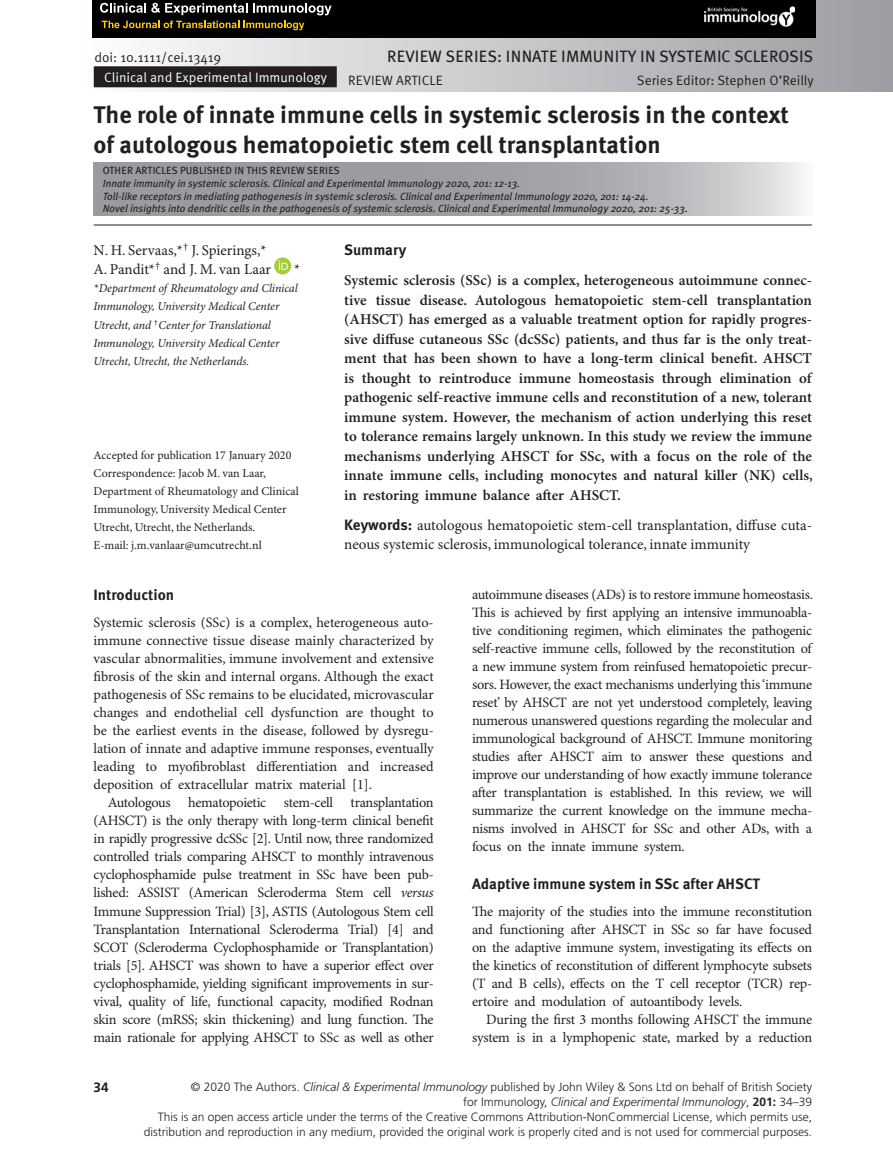
<style>
.page{position:relative;width:893px;height:1174px;background:#fff}
.page>*{position:absolute;margin:0;border:0;box-sizing:border-box;transform-origin:0 0}
.t1{font:700 24px/30px "Meta Pro";color:#231f20}
.t2{font:16.5px "Meta Plus";letter-spacing:.005em;color:#231f20}
.t3{font:600 15px/19.5px "Minion Pro";color:#231f20;text-align:justify}
.t4{font:15px/19.5px "Minion Pro";color:#231f20}
.t5{font:700 15px "Meta Pro";color:#231f20}
.t6{font:14.25px/18px "Minion Pro";letter-spacing:-.02em;color:#231f20;text-align:justify}
.t7{font:13.5px "Meta Pro";color:#231f20}
.t8{font:13.5px "Meta Pro";color:#fff}
.t9{font:700 13.5px "Frutiger LT Std";color:#231f20}
.t10{font:300 12px/15px "Frutiger LT Std";color:#231f20;text-align:right}
.t11{font:12px/18px "Minion Pro";color:#231f20}
.t12{font:italic 12px/18px "Minion Pro";letter-spacing:-.01em;color:#231f20}
.t13{font:italic 10.5px/12.6px "Meta Plus";color:#231f20}
.t14{font:10.5px "Meta Plus";letter-spacing:.01em;color:#231f20}
.s1{font-family:"Meta Pro";font-weight:700}
.s2{font-style:italic}
.s3{font-weight:700}
</style>
<div class="page">
<svg style="left:274px;top:257px;width:17px;height:17px"></svg>
<svg style="left:279px;top:260px;width:9px;height:10px"></svg>
<hr style="left:94px;top:225px;width:718px;height:1px;background:#231f20">
<div style="left:0;top:0;width:893px;height:91px;background:linear-gradient(to right,#fff,#9b9da1)"></div>
<div style="left:95px;top:67px;width:241px;height:20px;background:#231f20"></div>
<div style="left:94px;top:66px;width:243px;height:21px;border:2px solid #231f20"></div>
<svg style="left:94px;top:163px;width:710px;height:52px;background:#a7a9ac"></svg>
<div style="left:92px;top:0;width:723px;height:38px;background:#000"></div>
<svg style="left:100px;top:3px;width:147px;height:12px"></svg>
<svg style="left:253px;top:3px;width:79px;height:12px"></svg>
<svg style="left:102px;top:21px;width:202px;height:9px"></svg>
<img style="left:704px;top:7px;width:91px;height:20px">
<p class="t7" style="left:94px;top:49px;width:128px">doi: 10.1111/cei.13419</p>
<p class="t2" style="left:387px;top:47px;width:428px">REVIEW SERIES: INNATE IMMUNITY IN SYSTEMIC SCLEROSIS</p>
<p class="t8" style="left:104px;top:69px;width:224px">Clinical and Experimental Immunology</p>
<p class="t7" style="left:348px;top:72px;width:94px">Review Article</p>
<p class="t7" style="left:637px;top:72px;width:178px">Series Editor: Stephen O’Reilly</p>
<h1 class="t1" style="left:94px;top:100px;width:697px">The role of innate immune cells in systemic sclerosis in the context of autologous hematopoietic stem cell transplantation</h1>
<p class="t14" style="left:103px;top:165px;width:239px">OTHER ARTICLES PUBLISHED IN THIS REVIEW SERIES</p>
<p class="t13" style="left:103px;top:177px;width:587px">Innate immunity in systemic sclerosis. Clinical and Experimental Immunology 2020, 201: 12-13.<br>Toll-like receptors in mediating pathogenesis in systemic sclerosis. Clinical and Experimental Immunology 2020, 201: 14-24.<br>Novel insights into dendritic cells in the pathogenesis of systemic sclerosis. Clinical and Experimental Immunology 2020, 201: 25-33.</p>
<p class="t4" style="left:94px;top:241px;width:179px">N. H. Servaas,*<sup>†</sup> J. Spierings,*<br>A. Pandit*<sup>†</sup> and J. M. van Laar</p>
<p class="t4" style="left:294px;top:260px;width:8px">*</p>
<p class="t12" style="left:94px;top:280px;width:206px">*Department of Rheumatology and Clinical Immunology, University Medical Center Utrecht, and <sup>†</sup>Center for Translational Immunology, University Medical Center Utrecht, Utrecht, the Netherlands.</p>
<p class="t11" style="left:94px;top:447px;width:207px">Accepted for publication 17 January 2020<br>Correspondence: Jacob M. van Laar, Department of Rheumatology and Clinical Immunology, University Medical Center Utrecht, Utrecht, the Netherlands.<br>E-mail: j.m.vanlaar@umcutrecht.nl</p>
<p class="t5" style="left:344px;top:241px;width:63px">Summary</p>
<p class="t3" style="left:344px;top:271px;width:470px">Systemic sclerosis (SSc) is a complex, heterogeneous autoimmune connec&shy;tive tissue disease. Autologous hematopoietic stem-cell transplantation (AHSCT) has emerged as a valuable treatment option for rapidly progres&shy;sive diffuse cutaneous SSc (dcSSc) patients, and thus far is the only treat&shy;ment that has been shown to have a long-term clinical benefit. AHSCT is thought to reintroduce immune homeostasis through elimination of pathogenic self-reactive immune cells and reconstitution of a new, tolerant immune system. However, the mechanism of action underlying this reset to tolerance remains largely unknown. In this study we review the immune mechanisms underlying AHSCT for SSc, with a focus on the role of the innate immune cells, including monocytes and natural killer (NK) cells, in restoring immune balance after AHSCT.</p>
<p class="t4" style="left:344px;top:516px;width:468px"><span class="s1">Keywords:</span> autologous hematopoietic stem-cell transplantation, diffuse cuta&shy;neous systemic sclerosis, immunological tolerance, innate immunity</p>
<p class="t5" style="left:94px;top:585px;width:82px">Introduction</p>
<p class="t6" style="left:94px;top:614px;width:342px">Systemic sclerosis (SSc) is a complex, heterogeneous auto&shy;immune connective tissue disease mainly characterized by vascular abnormalities, immune involvement and extensive fibrosis of the skin and internal organs. Although the exact pathogenesis of SSc remains to be elucidated, microvascular changes and endothelial cell dysfunction are thought to be the earliest events in the disease, followed by dysregu&shy;lation of innate and adaptive immune responses, eventually leading to myofibroblast differentiation and increased deposition of extracellular matrix material [1].</p>
<p class="t6" style="left:94px;top:794px;width:342px;text-indent:14px">Autologous hematopoietic stem-cell transplantation (AHSCT) is the only therapy with long-term clinical benefit in rapidly progressive dcSSc [2]. Until now, three randomized controlled trials comparing AHSCT to monthly intravenous cyclophosphamide pulse treatment in SSc have been pub&shy;lished: ASSIST (American Scleroderma Stem cell <span class="s2">versus </span>Immune Suppression Trial) [3], ASTIS (Autologous Stem cell Transplantation International Scleroderma Trial) [4] and SCOT (Scleroderma Cyclophosphamide or Transplantation) trials [5]. AHSCT was shown to have a superior effect over cyclophosphamide, yielding significant improvements in sur&shy;vival, quality of life, functional capacity, modified Rodnan skin score (mRSS; skin thickening) and lung function. The main rationale for applying AHSCT to SSc as well as other</p>
<p class="t6" style="left:472px;top:586px;width:342px">autoimmune diseases (ADs) is to restore immune homeostasis.<br>This is achieved by first applying an intensive immunoabla&shy;tive conditioning regimen, which eliminates the pathogenic self-reactive immune cells, followed by the reconstitution of a new immune system from reinfused hematopoietic precur&shy;sors. However, the exact mechanisms underlying this ‘immune reset’ by AHSCT are not yet understood completely, leaving numerous unanswered questions regarding the molecular and immunological background of AHSCT. Immune monitoring studies after AHSCT aim to answer these questions and improve our understanding of how exactly immune tolerance after transplantation is established. In this review, we will summarize the current knowledge on the immune mecha&shy;nisms involved in AHSCT for SSc and other ADs, with a focus on the innate immune system.</p>
<p class="t5" style="left:472px;top:874px;width:290px">Adaptive immune system in SSc after AHSCT</p>
<p class="t6" style="left:472px;top:903px;width:342px">The majority of the studies into the immune reconstitution and functioning after AHSCT in SSc so far have focused on the adaptive immune system, investigating its effects on the kinetics of reconstitution of different lymphocyte subsets (T and B cells), effects on the T cell receptor (TCR) rep&shy;ertoire and modulation of autoantibody levels.</p>
<p class="t6" style="left:472px;top:1011px;width:342px;text-align:right">During the first 3 months following AHSCT the immune system is in a lymphopenic state, marked by a reduction</p>
<p class="t9" style="left:94px;top:1079px;width:17px">34</p>
<p class="t10" style="left:191px;top:1079px;width:623px">© 2020 The Authors. <span class="s2">Clinical &amp; Experimental Immunology</span> published by John Wiley &amp; Sons Ltd on behalf of British Society for Immunology, <span class="s2">Clinical and Experimental Immunology</span>, <span class="s3">201:</span> 34–39</p>
<p class="t10" style="left:144px;top:1109px;width:670px">This is an open access article under the terms of the Creative Commons Attribution-NonCommercial License, which permits use, distribution and reproduction in any medium, provided the original work is properly cited and is not used for commercial purposes.</p>
</div>
